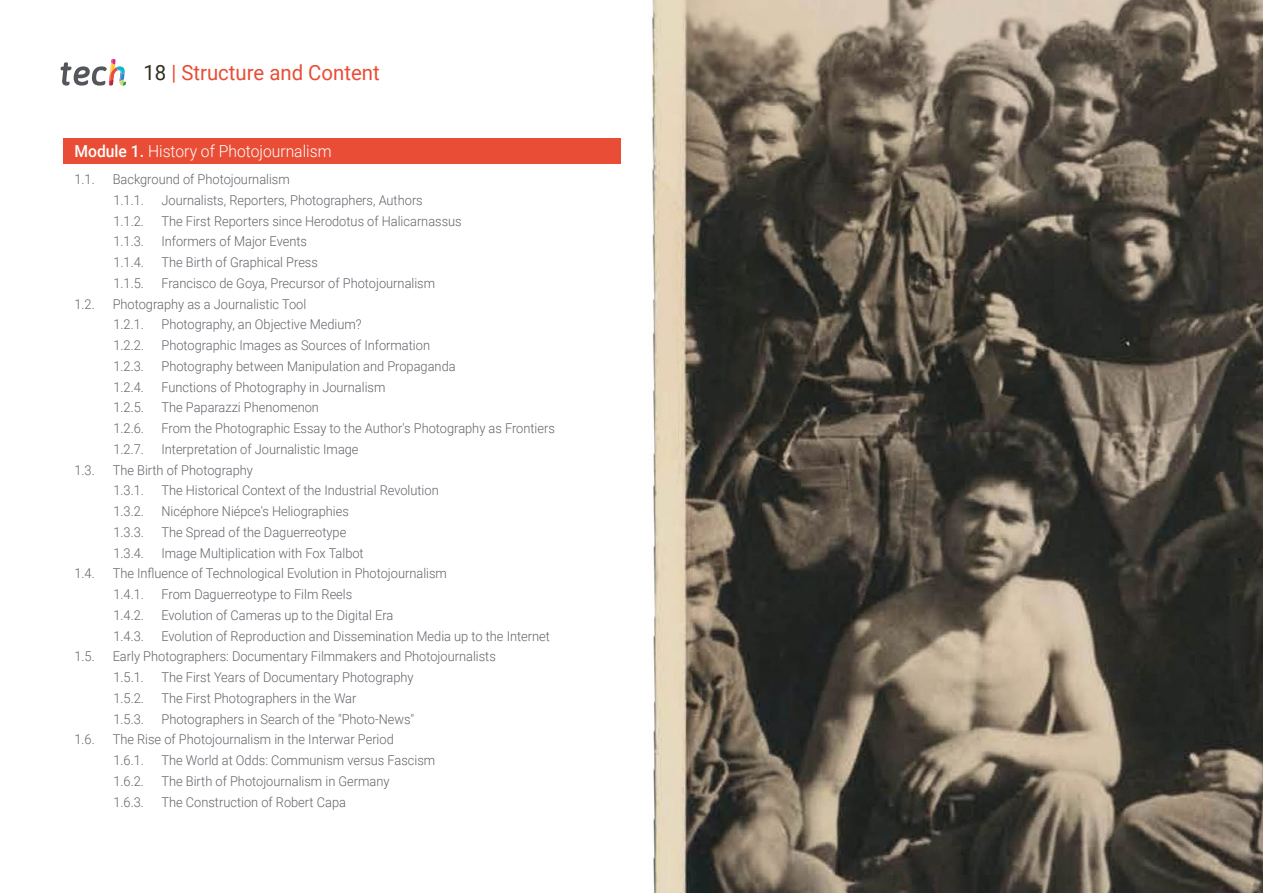
<style>
.page{position:relative;width:1263px;height:893px;background:#fff}
.page>*{position:absolute;margin:0;border:0;box-sizing:border-box;transform-origin:0 0}
.t1{font:21px "Roboto";color:#e94d35}
.t2{font:300 16.5px "Roboto";color:#fff;scale:.95 1}
.t3{font:300 13.5px/20.7px "Roboto";color:#61646a;scale:.95 1}
.s1{color:#312e20}
.s2{font-weight:500}
</style>
<div class="page">
<svg style="left:61px;top:59px;width:65px;height:27px"></svg>
<div style="left:63px;top:138px;width:558px;height:25px;background:#e94d35"></div>
<img style="left:652px;top:0;width:611px;height:893px">
<h1 class="t1" style="left:144px;top:57px;width:238px"><span class="s1">18</span> | Structure and Content</h1>
<p class="t2" style="left:74px;top:139px;width:272px"><span class="s2">Module 1.</span> History of Photojournalism</p>
<p class="t3" style="left:74px;top:168px;width:23px">1.1.</p>
<p class="t3" style="left:113px;top:168px;width:188px">Background of Photojournalism<br>1.1.1.</p>
<p class="t3" style="left:161px;top:189px;width:277px">Journalists, Reporters, Photographers, Authors</p>
<p class="t3" style="left:113px;top:210px;width:34px">1.1.2.</p>
<p class="t3" style="left:161px;top:210px;width:318px">The First Reporters since Herodotus of Halicarnassus</p>
<p class="t3" style="left:113px;top:231px;width:34px">1.1.3.</p>
<p class="t3" style="left:161px;top:231px;width:155px">Informers of Major Events</p>
<p class="t3" style="left:113px;top:251px;width:34px">1.1.4.</p>
<p class="t3" style="left:161px;top:251px;width:166px">The Birth of Graphical Press</p>
<p class="t3" style="left:113px;top:272px;width:34px">1.1.5.</p>
<p class="t3" style="left:161px;top:272px;width:290px">Francisco de Goya, Precursor of Photojournalism</p>
<p class="t3" style="left:74px;top:293px;width:23px">1.2.</p>
<p class="t3" style="left:113px;top:293px;width:205px">Photography as a Journalistic Tool<br>1.2.1.</p>
<p class="t3" style="left:161px;top:314px;width:212px">Photography, an Objective Medium?</p>
<p class="t3" style="left:113px;top:334px;width:34px">1.2.2.</p>
<p class="t3" style="left:161px;top:334px;width:284px">Photographic Images as Sources of Information</p>
<p class="t3" style="left:113px;top:355px;width:34px">1.2.3.</p>
<p class="t3" style="left:161px;top:355px;width:311px">Photography between Manipulation and Propaganda</p>
<p class="t3" style="left:113px;top:376px;width:34px">1.2.4.</p>
<p class="t3" style="left:161px;top:376px;width:237px">Functions of Photography in Journalism</p>
<p class="t3" style="left:113px;top:397px;width:34px">1.2.5.</p>
<p class="t3" style="left:161px;top:397px;width:167px">The Paparazzi Phenomenon</p>
<p class="t3" style="left:113px;top:417px;width:34px">1.2.6.</p>
<p class="t3" style="left:161px;top:417px;width:416px">From the Photographic Essay to the Author's Photography as Frontiers</p>
<p class="t3" style="left:113px;top:438px;width:34px">1.2.7.</p>
<p class="t3" style="left:161px;top:438px;width:209px">Interpretation of Journalistic Image</p>
<p class="t3" style="left:74px;top:459px;width:23px">1.3.</p>
<p class="t3" style="left:113px;top:459px;width:149px">The Birth of Photography<br>1.3.1.</p>
<p class="t3" style="left:161px;top:480px;width:293px">The Historical Context of the Industrial Revolution</p>
<p class="t3" style="left:113px;top:500px;width:34px">1.3.2.</p>
<p class="t3" style="left:161px;top:500px;width:199px">Nicéphore Niépce's Heliographies</p>
<p class="t3" style="left:113px;top:521px;width:34px">1.3.3.</p>
<p class="t3" style="left:161px;top:521px;width:196px">The Spread of the Daguerreotype</p>
<p class="t3" style="left:113px;top:542px;width:34px">1.3.4.</p>
<p class="t3" style="left:161px;top:542px;width:214px">Image Multiplication with Fox Talbot</p>
<p class="t3" style="left:74px;top:563px;width:23px">1.4.</p>
<p class="t3" style="left:113px;top:563px;width:353px">The Influence of Technological Evolution in Photojournalism<br>1.4.1.</p>
<p class="t3" style="left:161px;top:583px;width:202px">From Daguerreotype to Film Reels</p>
<p class="t3" style="left:113px;top:604px;width:34px">1.4.2.</p>
<p class="t3" style="left:161px;top:604px;width:246px">Evolution of Cameras up to the Digital Era</p>
<p class="t3" style="left:113px;top:625px;width:34px">1.4.3.</p>
<p class="t3" style="left:161px;top:625px;width:411px">Evolution of Reproduction and Dissemination Media up to the Internet</p>
<p class="t3" style="left:74px;top:646px;width:23px">1.5.</p>
<p class="t3" style="left:113px;top:646px;width:405px">Early Photographers: Documentary Filmmakers and Photojournalists<br>1.5.1.</p>
<p class="t3" style="left:161px;top:666px;width:267px">The First Years of Documentary Photography</p>
<p class="t3" style="left:113px;top:687px;width:34px">1.5.2.</p>
<p class="t3" style="left:161px;top:687px;width:207px">The First Photographers in the War</p>
<p class="t3" style="left:113px;top:708px;width:34px">1.5.3.</p>
<p class="t3" style="left:161px;top:708px;width:268px">Photographers in Search of the "Photo-News"</p>
<p class="t3" style="left:74px;top:729px;width:23px">1.6.</p>
<p class="t3" style="left:113px;top:729px;width:297px">The Rise of Photojournalism in the Interwar Period<br>1.6.1.</p>
<p class="t3" style="left:161px;top:749px;width:290px">The World at Odds: Communism versus Fascism</p>
<p class="t3" style="left:113px;top:770px;width:34px">1.6.2.</p>
<p class="t3" style="left:161px;top:770px;width:242px">The Birth of Photojournalism in Germany</p>
<p class="t3" style="left:113px;top:791px;width:34px">1.6.3.</p>
<p class="t3" style="left:161px;top:791px;width:196px">The Construction of Robert Capa</p>
</div>
